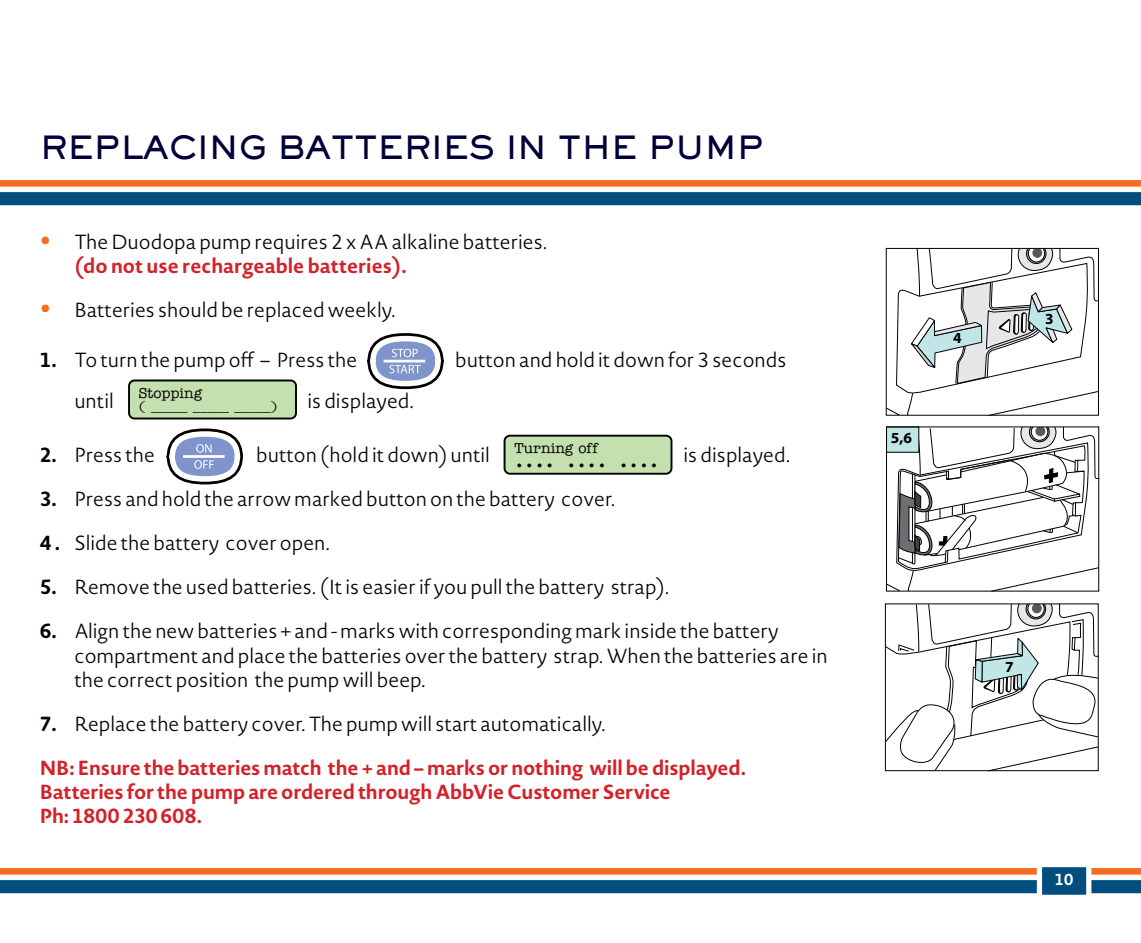
<style>
.page{position:relative;width:1141px;height:943px;background:#fff}
.page>*{position:absolute;margin:0;border:0;box-sizing:border-box;transform-origin:0 0}
.Headline{font:800 31.5px "Sackers Gothic Std";letter-spacing:-.02em;color:#00013a}
.t1{font:500 29.93px "American Typewriter";color:#000}
.Body_Copy{font:300 20.12px/24.2px "Novel Sans Rd Pro";color:#090304}
.Body_Copy-2{font:700 20.12px/24.2px "Novel Sans Rd Pro";letter-spacing:-.005em;color:#d2232a}
.t2{font:700 15.75px "Novel Sans Rd Pro";color:#fff}
.t3{font:700 15.4px "Myriad Pro";color:#000}
.t4{font:500 14.53px/13.5px "American Typewriter";color:#000}
.s1{font-size:49px;color:#f36c21}
.s2{font-weight:700;color:#d2232a}
.s3{font-weight:700}
</style>
<div class="page">
<div style="left:0;top:180px;width:1141px;height:7px;background:#f36c21"></div>
<div style="left:0;top:192px;width:1141px;height:13px;background:#004e7d"></div>
<div style="left:0;top:868px;width:1141px;height:6px;background:#f36c21"></div>
<div style="left:0;top:880px;width:1141px;height:13px;background:#004e7d"></div>
<svg style="left:1034px;top:867px;width:60px;height:28px"></svg>
<div style="left:367px;top:333px;width:77px;height:56px;border:11px solid #000;border-radius:50%"></div>
<svg style="left:370px;top:336px;width:71px;height:50px;fill:#7e94cb"></svg>
<hr style="left:384px;top:360px;width:41px;height:2px;background:#fff">
<svg style="left:392px;top:349px;width:26px;height:8px"></svg>
<svg style="left:389px;top:365px;width:32px;height:8px"></svg>
<div style="left:129px;top:380px;width:167px;height:38px;background:#c3e0ae;border-radius:5px"></div>
<div style="left:128px;top:379px;width:169px;height:40px;border:2px solid #000;border-radius:5px"></div>
<div style="left:167px;top:428px;width:76px;height:56px;border:11px solid #000;border-radius:50%"></div>
<div style="left:169px;top:431px;width:71px;height:50px;background:#7e94cb;border:6px solid #fff;border-radius:50%"></div>
<hr style="left:183px;top:455px;width:42px;height:3px;background:#fff">
<svg style="left:196px;top:444px;width:16px;height:9px"></svg>
<svg style="left:194px;top:460px;width:20px;height:9px"></svg>
<div style="left:505px;top:435px;width:166px;height:38px;background:#c3e0ae;border-radius:5px"></div>
<div style="left:504px;top:434px;width:168px;height:40px;border:2px solid #000;border-radius:5px"></div>
<svg style="left:884px;top:247px;width:216px;height:525px"></svg>
<div style="left:1014px;top:233px;width:42px;height:15px;background:#fff"></div>
<div style="left:886px;top:248px;width:213px;height:167px;border:1px solid #000"></div>
<p class="Headline" style="left:40px;top:126px;width:726px">REPLACING BATTERIES IN THE PUMP</p>
<p class="Body_Copy" style="left:74px;top:229px;width:475px;text-indent:-35px"><span class="s1">•</span> The Duodopa pump requires 2 x AA alkaline batteries. <span class="s2">(do not use rechargeable batteries).</span></p>
<p class="Body_Copy" style="left:40px;top:297px;width:358px"><span class="s1">•</span> Batteries should be replaced weekly.</p>
<p class="Body_Copy" style="left:40px;top:347px;width:319px"><span class="s3">1.</span> To turn the pump off – Press the</p>
<p class="Body_Copy" style="left:455px;top:347px;width:333px">button and hold it down for 3 seconds</p>
<p class="Body_Copy" style="left:74px;top:388px;width:41px">until</p>
<p class="t4" style="left:139px;top:386px;width:140px">Stopping<br>( _____ _____ _____)</p>
<p class="Body_Copy" style="left:307px;top:388px;width:108px">is displayed.</p>
<p class="Body_Copy" style="left:40px;top:443px;width:117px"><span class="s3">2.</span> Press the</p>
<p class="Body_Copy" style="left:256px;top:443px;width:235px">button (hold it down) until</p>
<p class="t4" style="left:514px;top:441px;width:86px">Turning off</p>
<p class="t1" style="left:514px;top:440px;width:147px">.... .... ....</p>
<p class="t4" style="left:710px;top:440px;width:36px;line-height:15.4px;text-align:center">Code<br>0</p>
<p class="t4" style="left:105px;top:441px;width:83px">Extra Dose<br>X.X</p>
<p class="t4" style="left:305px;top:441px;width:103px">Morning Dose<br>20 hrs</p>
<p class="Body_Copy" style="left:684px;top:443px;width:108px">is displayed.</p>
<p class="t4" style="left:398px;top:455px;width:54px">00 min</p>
<p class="Body_Copy" style="left:40px;top:487px;width:577px"><span class="s3">3.</span> Press and hold the arrow marked button on the battery cover.</p>
<p class="Body_Copy" style="left:40px;top:531px;width:292px"><span class="s3">4 .</span> Slide the battery cover open.</p>
<p class="Body_Copy" style="left:40px;top:575px;width:631px"><span class="s3">5.</span> Remove the used batteries. (It is easier if you pull the battery strap).</p>
<p class="Body_Copy" style="left:74px;top:619px;width:755px;text-indent:-35px"><span class="s3">6.</span> Align the new batteries + and - marks with corresponding mark inside the battery compartment and place the batteries over the battery strap. When the batteries are in the correct position the pump will beep.</p>
<p class="Body_Copy" style="left:40px;top:711px;width:568px"><span class="s3">7.</span> Replace the battery cover. The pump will start automatically.</p>
<p class="Body_Copy-2" style="left:40px;top:755px;width:708px">NB: Ensure the batteries match the + and – marks or nothing will be displayed.<br>Batteries for the pump are ordered through AbbVie Customer Service<br>Ph: 1800 230 608.</p>
<p class="t3" style="left:891px;top:429px;width:23px">5,6</p>
<p class="t3" style="left:953px;top:329px;width:10px">4</p>
<p class="t3" style="left:1045px;top:310px;width:10px">3</p>
<p class="t3" style="left:1005px;top:658px;width:10px">7</p>
<p class="t2" style="left:1055px;top:868px;width:20px">10</p>
</div>
